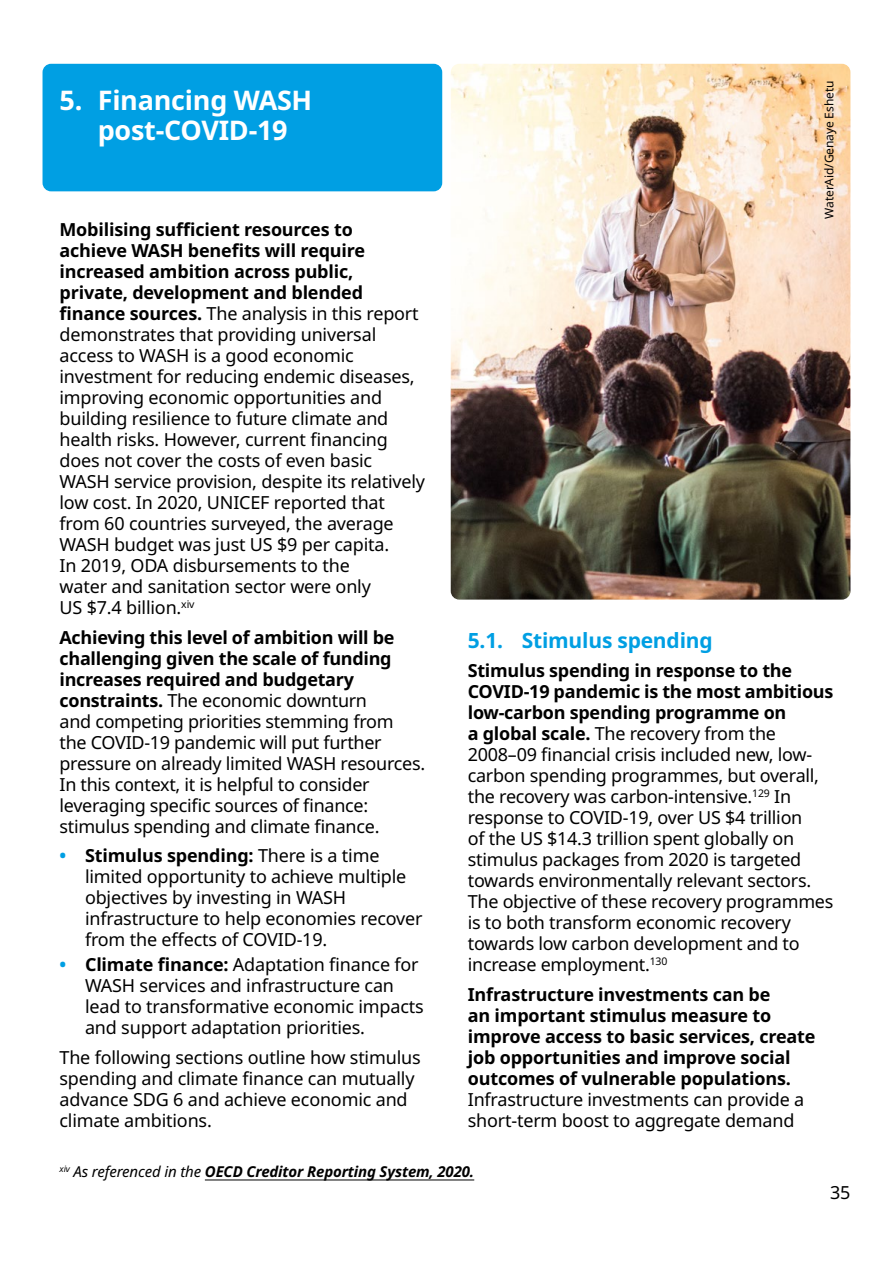
<style>
.page{position:relative;width:893px;height:1263px;background:#fff}
.page>*{position:absolute;margin:0;border:0;box-sizing:border-box;transform-origin:0 0}
.Page_header{font:700 27px/30px "Noto Sans";letter-spacing:-.01em;color:#fff;text-align:center}
.t1{font:700 21px "Noto Sans";letter-spacing:-.01em;color:#009fe3}
.Body_text{font:18px/21px "Noto Sans";letter-spacing:-.015em;color:#000}
.Bullet_text{font:18px/21px "Noto Sans";letter-spacing:-.01em;color:#000}
.Body_text-2{font:700 18px/21px "Noto Sans";letter-spacing:-.01em;color:#000}
.Reference_text{font:italic 700 15px "Noto Sans";letter-spacing:-.01em;color:#000}
.Black_image_credit{font:12px "Noto Sans";letter-spacing:-.01em;color:#000}
.s1{font-weight:700}
.s2{font-weight:700;color:#009fe3}
.s3{font-weight:400}
</style>
<div class="page">
<div style="left:43px;top:64px;width:399px;height:127px;background:#009fe3;border-radius:9px"></div>
<img style="left:451px;top:64px;width:399px;height:536px">
<hr style="left:205px;top:1179px;width:269px;height:1px;background:#000">
<p class="Page_header" style="left:60px;top:85px;width:254px">5. Financing WASH post‑COVID-19</p>
<p class="Black_image_credit" style="left:821px;top:219px;width:139px;rotate:-90deg">WaterAid/Genaye Eshetu</p>
<p class="Body_text" style="left:60px;top:219px;width:367px"><span class="s1">Mobilising sufficient resources to<br>achieve WASH benefits will require increased ambition across public, private, development and blended finance sources.</span> The analysis in this report demonstrates that providing universal access to WASH is a good economic investment for reducing endemic diseases, improving economic opportunities and building resilience to future climate and health risks. However, current financing does not cover the costs of even basic WASH service provision, despite its relatively low cost. In 2020, UNICEF reported that from 60 countries surveyed, the average WASH budget was just US $9 per capita.<br>In 2019, ODA disbursements to the<br>water and sanitation sector were only<br>US $7.4 billion.<sup>xiv</sup></p>
<p class="Body_text" style="left:60px;top:627px;width:367px"><span class="s1">Achieving this level of ambition will be challenging given the scale of funding increases required and budgetary constraints.</span> The economic downturn<br>and competing priorities stemming from the COVID-19 pandemic will put further pressure on already limited WASH resources.<br>In this context, it is helpful to consider leveraging specific sources of finance: stimulus spending and climate finance.</p>
<p class="Bullet_text" style="left:85px;top:845px;width:339px;text-indent:-26px"><span class="s2">•</span> <span class="s1">Stimulus spending:</span> There is a time limited opportunity to achieve multiple objectives by investing in WASH infrastructure to help economies recover from the effects of COVID-19.</p>
<p class="Bullet_text" style="left:85px;top:955px;width:340px;text-indent:-26px"><span class="s2">•</span> <span class="s1">Climate finance:</span> Adaptation finance for WASH services and infrastructure can lead to transformative economic impacts and support adaptation priorities.</p>
<p class="Body_text" style="left:60px;top:1047px;width:363px">The following sections outline how stimulus spending and climate finance can mutually advance SDG 6 and achieve economic and climate ambitions.</p>
<p class="t1" style="left:468px;top:625px;width:246px">5.1. Stimulus spending</p>
<p class="Body_text" style="left:468px;top:660px;width:367px"><span class="s1">Stimulus spending in response to the COVID-19 pandemic is the most ambitious low-carbon spending programme on<br>a global scale.</span> The recovery from the 2008–09 financial crisis included new, low&shy;carbon spending programmes, but overall, the recovery was carbon-intensive.<sup>129</sup> In response to COVID-19, over US $4 trillion<br>of the US $14.3 trillion spent globally on stimulus packages from 2020 is targeted towards environmentally relevant sectors.<br>The objective of these recovery programmes is to both transform economic recovery towards low carbon development and to increase employment.<sup>130</sup></p>
<p class="Body_text-2" style="left:468px;top:984px;width:349px">Infrastructure investments can be<br>an important stimulus measure to improve access to basic services, create job opportunities and improve social outcomes of vulnerable populations.<br><span class="s3">Infrastructure investments can provide a short-term boost to aggregate demand</span></p>
<p class="Reference_text" style="left:60px;top:1161px;width:416px"><sup>xiv</sup> <span class="s3">As referenced in the</span> OECD Creditor Reporting System, 2020.</p>
<p class="Body_text" style="left:830px;top:1182px;width:22px">35</p>
</div>
